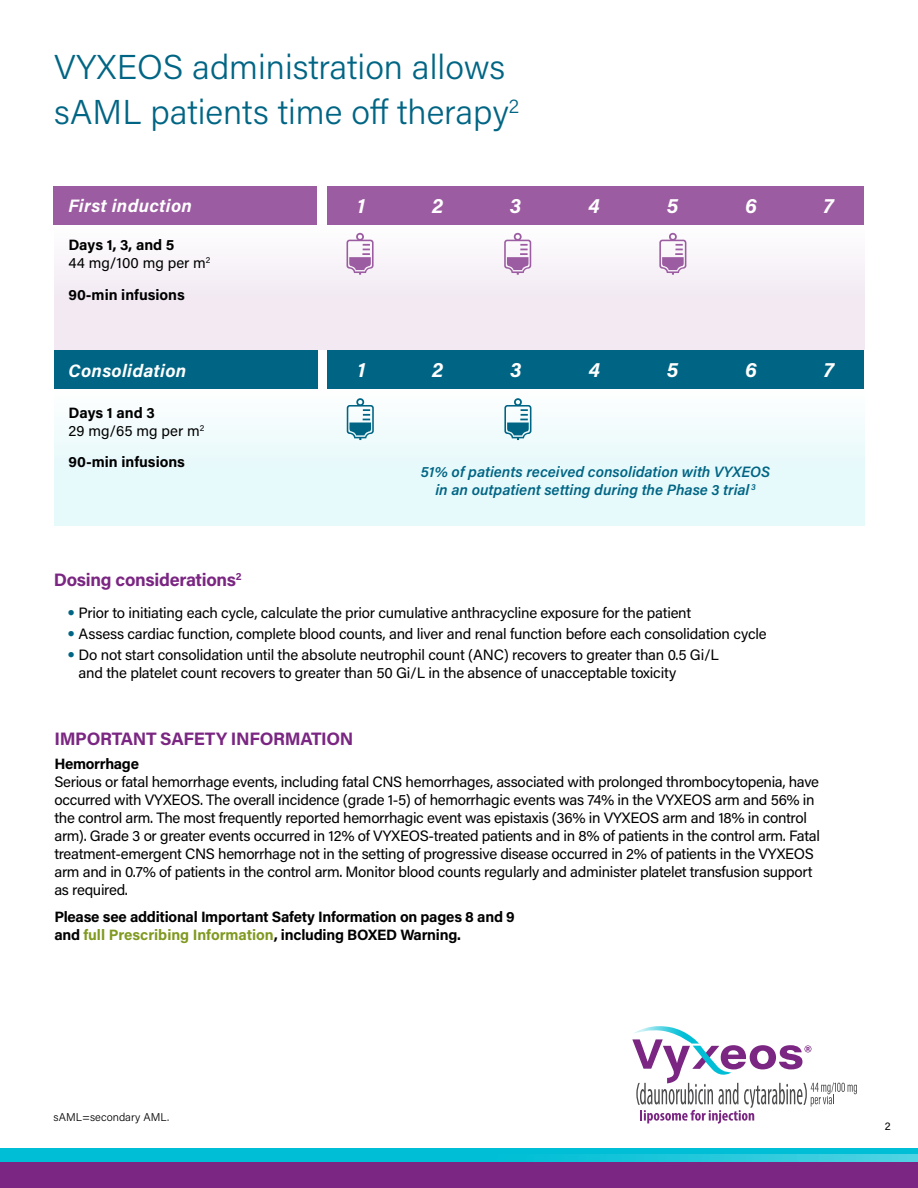
<style>
.page{position:relative;width:918px;height:1188px;background:#fff}
.page>*{position:absolute;margin:0;border:0;box-sizing:border-box;transform-origin:0 0}
.t1{font:300 34.5px/45px "Acumin Pro";color:#006584}
.t2{font:italic 700 21px "Acumin Pro";color:#fff}
.t3{font:700 18px "Acumin Pro";letter-spacing:-.02em;color:#7a2682}
.t4{font:italic 700 18px "Acumin Pro";letter-spacing:.02em;color:#fff}
.t5{font:15px/18px "Acumin Pro";letter-spacing:-.02em;color:#000}
.t6{font:700 15px/18px "Acumin Pro";letter-spacing:-.015em;color:#000}
.t7{font:italic 600 15px/18px "Acumin Pro";color:#006584;text-align:center}
.t8{font:15px/18px "Acumin Pro";letter-spacing:.005em;color:#000}
.t9{font:15px/18px "Acumin Pro";color:#000}
.t10{font:300 11.25px "Acumin Pro";color:#000}
.t11{font:11.25px "Acumin Pro";color:#000}
.s1{font-weight:700}
.s2{font-family:"Helvetica Neue LT Std";color:#006584}
.s3{color:#809920}
</style>
<div class="page">
<div style="left:54px;top:388px;width:810px;height:138px;background:linear-gradient(to bottom,#fafdfe,#e0f8fa)"></div>
<div style="left:54px;top:225px;width:810px;height:125px;background:linear-gradient(to bottom,#fcfbfc,#efe4f0)"></div>
<div style="left:54px;top:186px;width:263px;height:39px;background:#9c5ca1"></div>
<div style="left:327px;top:186px;width:537px;height:39px;background:#9c5ca1"></div>
<div style="left:54px;top:350px;width:264px;height:38px;background:#006584"></div>
<div style="left:327px;top:350px;width:537px;height:38px;background:#006584"></div>
<svg style="left:347px;top:396px;width:27px;height:44px"></svg>
<svg style="left:504px;top:396px;width:27px;height:44px"></svg>
<svg style="left:347px;top:231px;width:27px;height:44px"></svg>
<svg style="left:504px;top:231px;width:27px;height:44px"></svg>
<svg style="left:659px;top:231px;width:27px;height:44px"></svg>
<div style="left:0;top:1148px;width:918px;height:30px;background:#00bed6"></div>
<svg style="left:0;top:1155px;width:918px;height:8px"></svg>
<div style="left:0;top:1163px;width:918px;height:25px;background:#7a2682"></div>
<svg style="left:632px;top:1026px;width:225px;height:98px"></svg>
<h1 class="t1" style="left:54px;top:43px;width:467px">VYXEOS administration allows sAML patients time off therapy<sup>2</sup></h1>
<p class="t4" style="left:68px;top:193px;width:125px">First induction</p>
<h2 class="t2" style="left:357px;top:191px;width:9px">1</h2>
<h2 class="t2" style="left:432px;top:191px;width:13px">2</h2>
<h2 class="t2" style="left:510px;top:191px;width:13px">3</h2>
<h2 class="t2" style="left:588px;top:191px;width:13px">4</h2>
<h2 class="t2" style="left:667px;top:191px;width:13px">5</h2>
<h2 class="t2" style="left:745px;top:191px;width:13px">6</h2>
<h2 class="t2" style="left:824px;top:191px;width:12px">7</h2>
<p class="t8" style="left:68px;top:235px;width:144px"><span class="s1">Days 1, 3, and 5<br></span>44 mg/100 mg per m<sup>2</sup></p>
<p class="t6" style="left:68px;top:285px;width:118px">90-min infusions</p>
<p class="t4" style="left:69px;top:358px;width:119px">Consolidation</p>
<h2 class="t2" style="left:358px;top:354px;width:9px">1</h2>
<h2 class="t2" style="left:432px;top:354px;width:13px">2</h2>
<h2 class="t2" style="left:510px;top:354px;width:13px">3</h2>
<h2 class="t2" style="left:588px;top:354px;width:13px">4</h2>
<h2 class="t2" style="left:667px;top:354px;width:13px">5</h2>
<h2 class="t2" style="left:745px;top:354px;width:13px">6</h2>
<h2 class="t2" style="left:824px;top:354px;width:12px">7</h2>
<p class="t9" style="left:69px;top:403px;width:137px"><span class="s1">Days 1 and 3<br></span>29 mg/65 mg per m<sup>2</sup></p>
<p class="t6" style="left:69px;top:452px;width:118px">90-min infusions</p>
<p class="t7" style="left:421px;top:462px;width:351px">51% of patients received consolidation with VYXEOS in an outpatient setting during the Phase 3 trial <sup>3</sup></p>
<p class="t3" style="left:54px;top:567px;width:189px">Dosing considerations<sup>2</sup></p>
<p class="t5" style="left:67px;top:603px;width:625px"><span class="s2">•</span> Prior to initiating each cycle, calculate the prior cumulative anthracycline exposure for the patient</p>
<p class="t5" style="left:67px;top:624px;width:701px"><span class="s2">•</span> Assess cardiac function, complete blood counts, and liver and renal function before each consolidation cycle</p>
<p class="t5" style="left:79px;top:646px;width:642px;text-indent:-11px"><span class="s2">•</span> Do not start consolidation until the absolute neutrophil count (ANC) recovers to greater than 0.5 Gi/L and the platelet count recovers to greater than 50 Gi/L in the absence of unacceptable toxicity</p>
<p class="t3" style="left:54px;top:726px;width:301px">IMPORTANT SAFETY INFORMATION</p>
<p class="t6" style="left:54px;top:754px;width:86px">Hemorrhage</p>
<p class="t5" style="left:54px;top:772px;width:767px">Serious or fatal hemorrhage events, including fatal CNS hemorrhages, associated with prolonged thrombocytopenia, have occurred with VYXEOS. The overall incidence (grade 1-5) of hemorrhagic events was 74% in the VYXEOS arm and 56% in the control arm. The most frequently reported hemorrhagic event was epistaxis (36% in VYXEOS arm and 18% in control arm). Grade 3 or greater events occurred in 12% of VYXEOS-treated patients and in 8% of patients in the control arm. Fatal treatment-emergent CNS hemorrhage not in the setting of progressive disease occurred in 2% of patients in the VYXEOS arm and in 0.7% of patients in the control arm. Monitor blood counts regularly and administer platelet transfusion support as required.</p>
<p class="t6" style="left:54px;top:907px;width:462px">Please see additional Important Safety Information on pages 8 and 9 and <span class="s3">full Prescribing Information</span>, including BOXED Warning.</p>
<p class="t10" style="left:54px;top:1109px;width:117px">sAML=secondary AML.</p>
<p class="t11" style="left:885px;top:1118px;width:7px">2</p>
</div>
